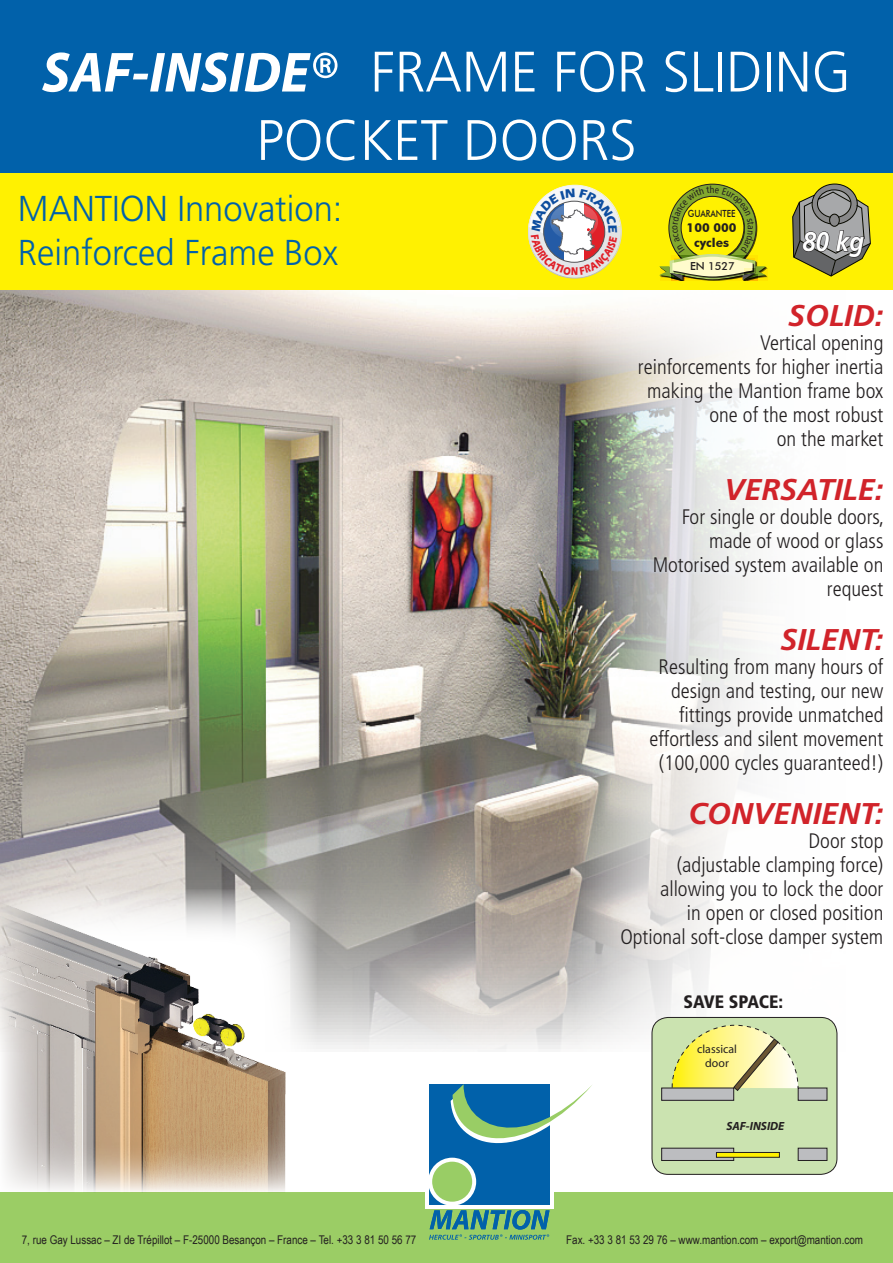
<style>
.page{position:relative;width:893px;height:1263px;background:#fff}
.page>*{position:absolute;margin:0;border:0;box-sizing:border-box;transform-origin:0 0}
.t1{font:300 57px/68.4px "Frutiger LT";color:#fff;text-align:center;scale:.96 1}
.t2{font:300 36px/43.2px "Frutiger LT";color:#0161aa;scale:.96 1}
.t3{font:italic 700 30px "Frutiger LT";color:#d1232a}
.t4{font:italic 700 27px "Frutiger LT";color:#fff;scale:.9 1}
.t5{font:300 condensed 21px/24px "Frutiger LT";color:#231f20;text-align:right}
.t6{font:900 condensed 18px "Frutiger LT";color:#231f20}
.t7{font:700 12.3px/14.7px "Futura BT";color:#231f20;text-align:center}
.t8{font:12px "Arial Narrow";color:#231f20}
.t9{font:11.85px/14.2px "Myriad";color:#231f20;text-align:center}
.t10{font:italic 700 11.85px "Myriad";color:#231f20}
.t11{font:500 11.1px "Futura BT";color:#231f20}
.t12{font:500 9.9px "Futura BT";color:#231f20;scale:.84 1}
.t13{font:condensed 9.9px "Frutiger LT";color:#231f20}
.s1{font-family:"Myriad";font-weight:700;font-style:italic}
</style>
<div class="page">
<img style="left:0;top:289px;width:575px;height:760px">
<svg style="left:575px;top:289px;width:318px;height:904px"></svg>
<div style="left:0;top:1193px;width:893px;height:70px;background:#9bcd65"></div>
<div style="left:0;top:172px;width:893px;height:117px;background:#fff101"></div>
<div style="left:0;top:0;width:893px;height:172px;background:#0161aa"></div>
<svg style="left:792px;top:183px;width:79px;height:178px"></svg>
<img style="left:0;top:524px;width:1px;height:193px">
<svg style="left:285px;top:889px;width:32px;height:304px"></svg>
<img style="left:0;top:889px;width:285px;height:304px">
<svg style="left:0;top:773px;width:1px;height:28px"></svg>
<div style="left:426px;top:1080px;width:128px;height:128px;background:#fff"></div>
<svg style="left:428px;top:1084px;width:165px;height:156px"></svg>
<div style="left:652px;top:1017px;width:185px;height:157px;background:#cbe3b0;border-radius:16px"></div>
<div style="left:652px;top:1017px;width:185px;height:157px;border:1px solid #231f20;border-radius:16px"></div>
<div style="left:662px;top:1088px;width:72px;height:12px;background:#bcbdc0"></div>
<div style="left:661px;top:1087px;width:73px;height:14px;border:1px solid #231f20"></div>
<div style="left:798px;top:1088px;width:29px;height:12px;background:#bcbdc0"></div>
<div style="left:798px;top:1087px;width:29px;height:14px;border:1px solid #231f20"></div>
<svg style="left:671px;top:1024px;width:128px;height:67px"></svg>
<div style="left:662px;top:1148px;width:72px;height:12px;background:#bcbdc0"></div>
<div style="left:661px;top:1148px;width:73px;height:13px;border:1px solid #231f20"></div>
<div style="left:798px;top:1148px;width:29px;height:12px;background:#bcbdc0"></div>
<div style="left:798px;top:1148px;width:29px;height:13px;border:1px solid #231f20"></div>
<div style="left:716px;top:1152px;width:63px;height:5px;background:#fff101"></div>
<div style="left:716px;top:1152px;width:64px;height:6px;border:1px solid #231f20"></div>
<svg style="left:659px;top:184px;width:109px;height:97px"></svg>
<svg style="left:528px;top:185px;width:94px;height:94px"></svg>
<h1 class="t1" style="left:42px;top:38px;width:844px"><span class="s1">SAF-INSIDE®</span> FRAME FOR SLIDING<br>POCKET DOORS</h1>
<h2 class="t2" style="left:18px;top:188px;width:340px">MANTION Innovation:<br>Reinforced Frame Box</h2>
<p class="t12" style="left:688px;top:208px;width:59px">GUARANTEE</p>
<p class="t7" style="left:687px;top:220px;width:52px">100 000 cycles</p>
<p class="t11" style="left:690px;top:260px;width:46px">EN 1527</p>
<p class="t13" style="left:757px;top:225px;width:6px;rotate:90deg">a</p>
<p class="t4" style="left:802px;top:226px;width:71px">80 kg</p>
<h3 class="t3" style="left:788px;top:298px;width:97px">SOLID:</h3>
<p class="t5" style="left:638px;top:331px;width:247px">Vertical opening<br>reinforcements for higher inertia making the Mantion frame box one of the most robust<br>on the market</p>
<h3 class="t3" style="left:724px;top:472px;width:161px">VERSATILE:</h3>
<p class="t5" style="left:653px;top:505px;width:233px">For single or double doors, made of wood or glass<br>Motorised system available on request</p>
<h3 class="t3" style="left:780px;top:622px;width:104px">SILENT:</h3>
<p class="t5" style="left:650px;top:655px;width:235px">Resulting from many hours of design and testing, our new fittings provide unmatched effortless and silent movement (100,000 cycles guaranteed!)</p>
<h3 class="t3" style="left:689px;top:796px;width:196px">CONVENIENT:</h3>
<p class="t5" style="left:620px;top:829px;width:264px">Door stop<br>(adjustable clamping force) allowing you to lock the door<br>in open or closed position<br>Optional soft-close damper system</p>
<p class="t6" style="left:684px;top:991px;width:101px">SAVE SPACE:</p>
<p class="t9" style="left:697px;top:1042px;width:41px">classical door</p>
<p class="t10" style="left:727px;top:1120px;width:59px">SAF-INSIDE</p>
<p class="t8" style="left:22px;top:1231px;width:396px">7, rue Gay Lussac – ZI de Trépillot – F-25000 Besançon – France – Tel. +33 3 81 50 56 77</p>
<p class="t8" style="left:566px;top:1231px;width:298px">Fax. +33 3 81 53 29 76 – www.mantion.com – export@mantion.com</p>
</div>
